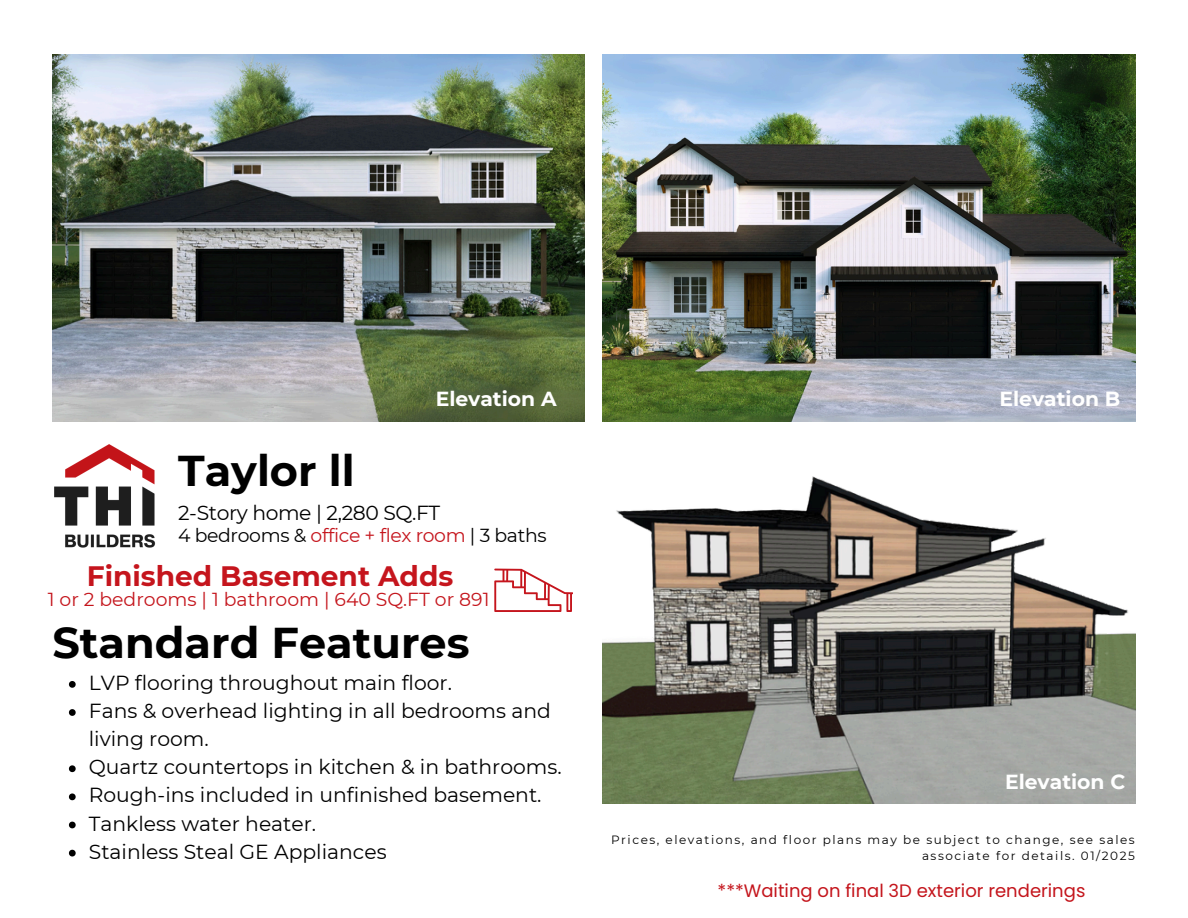
<style>
.page{position:relative;width:1188px;height:918px;background:#fff}
.page>*{position:absolute;margin:0;border:0;box-sizing:border-box;transform-origin:0 0}
.t1{font:700 43.05px "Montserrat";color:#000}
.t2{font:700 28.05px "Montserrat";color:#c5151d}
.t3{font:20.4px/28.2px "Montserrat";color:#000}
.t4{font:700 20.4px "Montserrat";color:#fff}
.t5{font:20.4px "Montserrat";letter-spacing:-.02em;color:#000}
.t6{font:18.9px "Montserrat";color:#c4151c}
.t7{font:18.9px "Montserrat";letter-spacing:-.02em;color:#000}
.t8{font:18px "Poppins";color:#c4151c}
.t9{font:12px/16px "Montserrat";letter-spacing:.13em;color:#000;text-align:right}
.s1{color:#c5151d}
</style>
<div class="page">
<img style="left:54px;top:444px;width:102px;height:104px">
<svg style="left:494px;top:569px;width:79px;height:43px"></svg>
<img style="left:603px;top:55px;width:532px;height:366px">
<img style="left:603px;top:476px;width:532px;height:327px">
<img style="left:52px;top:55px;width:533px;height:366px">
<svg style="left:69px;top:681px;width:7px;height:7px"></svg>
<svg style="left:69px;top:709px;width:7px;height:7px"></svg>
<svg style="left:69px;top:765px;width:7px;height:7px"></svg>
<svg style="left:69px;top:793px;width:7px;height:7px"></svg>
<svg style="left:69px;top:822px;width:7px;height:6px"></svg>
<svg style="left:69px;top:850px;width:7px;height:6px"></svg>
<h1 class="t4" style="left:436px;top:386px;width:122px">Elevation A</h1>
<p class="t4" style="left:999px;top:386px;width:122px">Elevation B</p>
<p class="t1" style="left:178px;top:444px;width:178px">Taylor ll</p>
<h3 class="t5" style="left:178px;top:500px;width:264px">2-Story home | 2,280 SQ.FT</h3>
<h3 class="t7" style="left:178px;top:523px;width:370px">4 bedrooms &amp; <span class="s1">office + flex room</span> | 3 baths</h3>
<p class="t2" style="left:87px;top:559px;width:368px">Finished Basement Adds</p>
<h3 class="t6" style="left:48px;top:588px;width:443px">1 or 2 bedrooms | 1 bathroom | 640 SQ.FT or 891</h3>
<p class="t1" style="left:52px;top:616px;width:419px">Standard Features</p>
<h1 class="t3" style="left:89px;top:669px;width:365px">LVP flooring throughout main floor.</h1>
<h4 class="t3" style="left:89px;top:697px;width:464px">Fans &amp; overhead lighting in all bedrooms and living room.</h4>
<h2 class="t3" style="left:89px;top:753px;width:474px">Quartz countertops in kitchen &amp; in bathrooms.</h2>
<p class="t3" style="left:89px;top:781px;width:454px">Rough-ins included in unfinished basement.</p>
<h4 class="t3" style="left:89px;top:809px;width:229px">Tankless water heater.</h4>
<p class="t3" style="left:89px;top:837px;width:299px">Stainless Steal GE Appliances</p>
<h3 class="t9" style="left:611px;top:831px;width:525px">Prices, elevations, and floor plans may be subject to change, see sales associate for details. 01/2025</h3>
<p class="t4" style="left:1005px;top:769px;width:122px">Elevation C</p>
<p class="t8" style="left:718px;top:878px;width:369px">***Waiting on final 3D exterior renderings</p>
</div>
